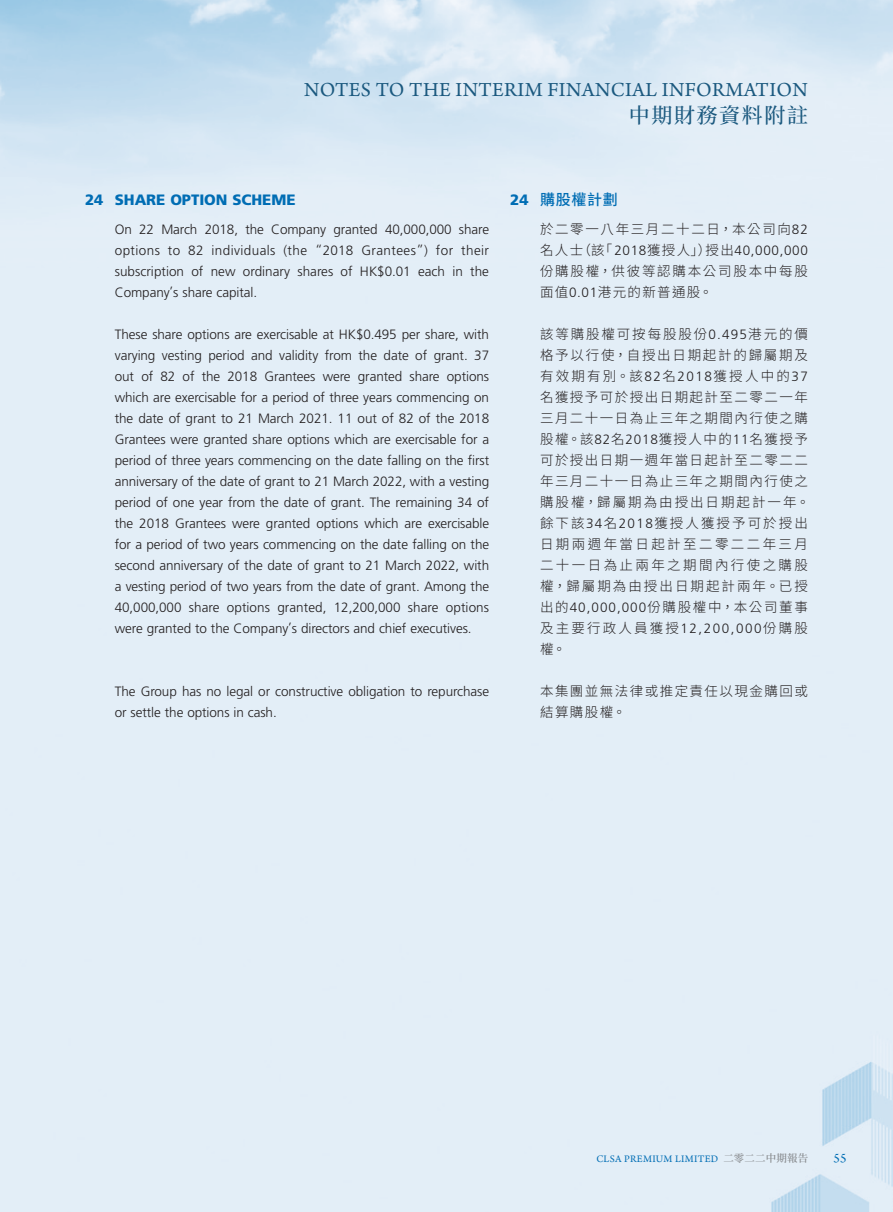
<style>
.page{position:relative;width:893px;height:1212px;background:#fff}
.page>*{position:absolute;margin:0;border:0;box-sizing:border-box;transform-origin:0 0}
.t1{font:21px "Arno Pro";letter-spacing:.015em;color:#1b597f}
.t2{font:500 21px "Source Han Serif TC";letter-spacing:.075em;color:#1b597f}
.Heading_1{font:900 15px "Frutiger LT Std";letter-spacing:-.005em;color:#006db4}
.C_Heading_1{font:500 15px "Source Han Sans TC";letter-spacing:.045em;color:#006db4}
.Body_Text{font:300 13.5px/21px "Frutiger LT Std";letter-spacing:-.005em;color:#231f20;text-align:justify}
.C_Body_Text{font:300 13.5px/21px "Source Han Sans TC";letter-spacing:.13em;color:#231f20;text-align:justify}
.C_Body_Text-2{font:300 13.5px/21px "Source Han Sans TC";letter-spacing:.11em;color:#231f20}
.t3{font:13.5px "Arno Pro";color:#006db4}
.t4{font:10.5px "Arno Pro";letter-spacing:.025em;color:#006db4}
.s1{font-family:"Frutiger LT Std";font-weight:900}
.s2{font-family:"Frutiger LT Std"}
.s3{font-family:"Source Han Serif TC";font-weight:500;color:#808285}
</style>
<div class="page">
<h1 class="t1" style="left:304px;top:78px;width:505px">NOTES TO THE INTERIM FINANCIAL INFORMATION</h1>
<h1 class="t2" style="left:629px;top:104px;width:181px">中期財務資料附註</h1>
<p class="Heading_1" style="left:85px;top:190px;width:212px">24 SHARE OPTION SCHEME</p>
<p class="Body_Text" style="left:115px;top:219px;width:376px">On 22 March 2018, the Company granted 40,000,000 share options to 82 individuals (the “2018 Grantees”) for their subscription of new ordinary shares of HK$0.01 each in the Company’s share capital.</p>
<p class="Body_Text" style="left:115px;top:324px;width:376px">These share options are exercisable at HK$0.495 per share, with varying vesting period and validity from the date of grant. 37 out of 82 of the 2018 Grantees were granted share options which are exercisable for a period of three years commencing on the date of grant to 21 March 2021. 11 out of 82 of the 2018<br>Grantees were granted share options which are exercisable for a period of three years commencing on the date falling on the first anniversary of the date of grant to 21 March 2022, with a vesting period of one year from the date of grant. The remaining 34 of the 2018 Grantees were granted options which are exercisable for a period of two years commencing on the date falling on the second anniversary of the date of grant to 21 March 2022, with a vesting period of two years from the date of grant. Among the 40,000,000 share options granted, 12,200,000 share options were granted to the Company’s directors and chief executives.</p>
<p class="Body_Text" style="left:115px;top:681px;width:376px">The Group has no legal or constructive obligation to repurchase or settle the options in cash.</p>
<p class="C_Heading_1" style="left:510px;top:191px;width:109px"><span class="s1">24</span> 購股權計劃</p>
<p class="C_Body_Text" style="left:540px;top:219px;width:269px">於二零一八年三月二十二日，本公司向<span class="s2">82</span>名人士（該「<span class="s2">2018</span>獲授人」）授出<span class="s2">40,000,000</span>份購股權，供彼等認購本公司股本中每股面值<span class="s2">0.01</span>港元的新普通股。</p>
<p class="C_Body_Text" style="left:540px;top:324px;width:271px;text-align:left">該等購股權可按每股股份<span class="s2">0.495</span>港元的價格予以行使，自授出日期起計的歸屬期及有效期有別。該<span class="s2">82</span>名<span class="s2">2018</span>獲授人中的<span class="s2">37</span>名獲授予可於授出日期起計至二零二一年三月二十一日為止三年之期間內行使之購股權。該<span class="s2">82</span>名<span class="s2">2018</span>獲授人中的<span class="s2">11</span>名獲授予可於授出日期一週年當日起計至二零二二年三月二十一日為止三年之期間內行使之購股權，歸屬期為由授出日期起計一年。餘下該<span class="s2">34</span>名<span class="s2">2018</span>獲授人獲授予可於授出日期兩週年當日起計至二零二二年三月二十一日為止兩年之期間內行使之購股權，歸屬期為由授出日期起計兩年。已授出的<span class="s2">40,000,000</span>份購股權中，本公司董事及主要行政人員獲授<span class="s2">12,200,000</span>份購股權。</p>
<p class="C_Body_Text-2" style="left:540px;top:681px;width:269px">本集團並無法律或推定責任以現金購回或結算購股權。</p>
<p class="t4" style="left:596px;top:1153px;width:213px">CLSA PREMIUM LIMITED <span class="s3">二零二二中期報告</span></p>
<p class="t3" style="left:833px;top:1150px;width:15px">55</p>
</div>
